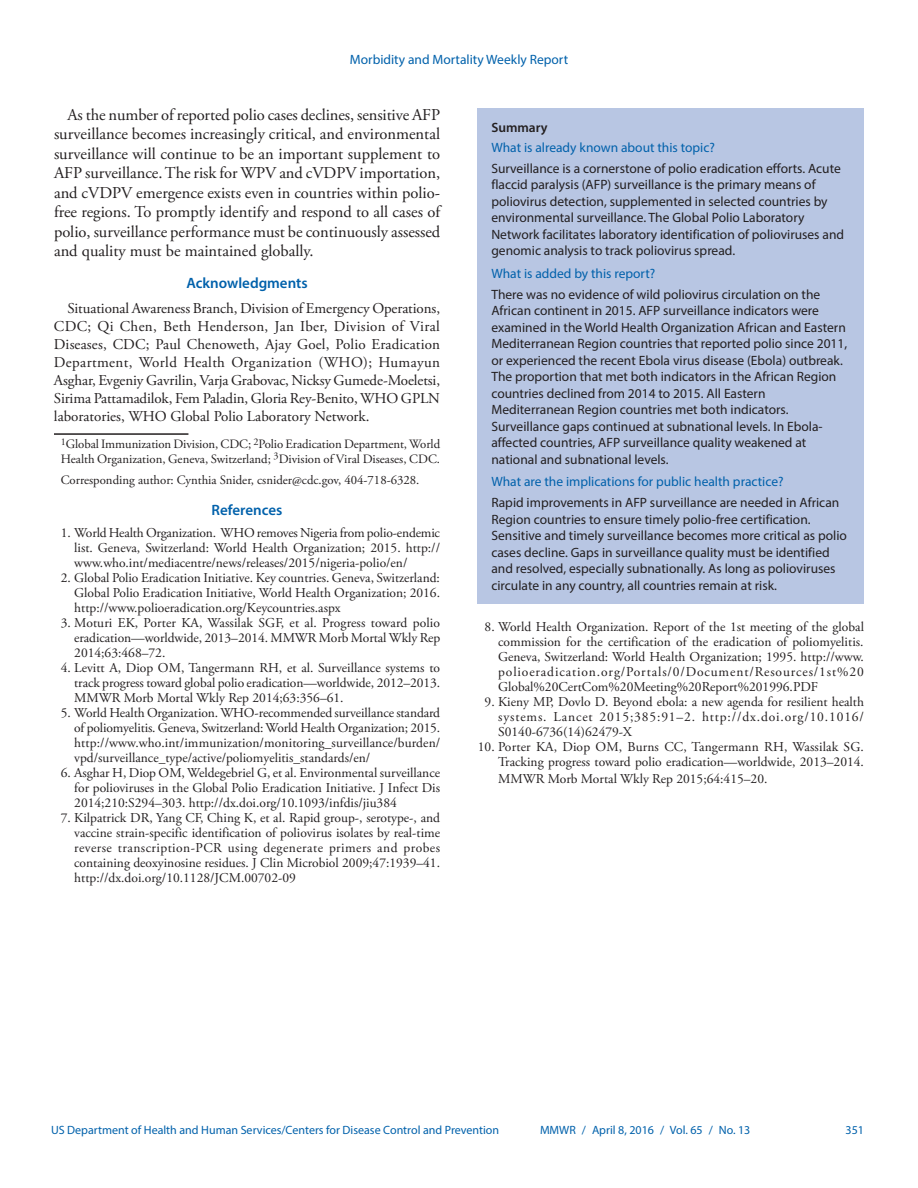
<style>
.page{position:relative;width:918px;height:1188px;background:#fff}
.page>*{position:absolute;margin:0;border:0;box-sizing:border-box;transform-origin:0 0}
.Paragraph{font:16.5px/19.5px "Adobe Garamond Pro";color:#231f20;text-align:justify}
.Acknowledgment{font:15px/18px "Adobe Garamond Pro";color:#231f20;text-align:justify}
.Acknowledgment_Head{font:600 15px "Myriad Pro";color:#0161ab}
.Ref_Title{font:600 15px "Myriad Pro";color:#0161ab}
.Reference_10{font:13.5px/15px "Adobe Garamond Pro";color:#231f20;text-align:justify}
.Summary_Box_Text{font:13.5px/16.5px "Myriad Pro";color:#231f20}
.Summary_Box_Heading{font:13.5px "Myriad Pro";color:#0161ab}
.Figure_Title{font:600 13.5px "Myriad Pro";color:#231f20}
.Author_Affiliations{font:12.75px/14.2px "Adobe Garamond Pro";letter-spacing:-.005em;color:#231f20}
.Corresponding_Author{font:12.75px "Adobe Garamond Pro";color:#231f20}
.t1{font:12px "Myriad Pro";color:#0161ab}
</style>
<div class="page">
<hr style="left:54px;top:433px;width:134px;height:2px;background:#231f20">
<div style="left:478px;top:108px;width:386px;height:495px;background:#b8c6e3"></div>
<p class="Summary_Box_Heading" style="left:350px;top:51px;width:220px">Morbidity and Mortality Weekly Report</p>
<p class="Paragraph" style="left:54px;top:106px;width:388px;text-indent:13px">As the number of reported polio cases declines, sensitive AFP surveillance becomes increasingly critical, and environmental surveillance will continue to be an important supplement to AFP surveillance. The risk for WPV and cVDPV importation, and cVDPV emergence exists even in countries within polio&shy;free regions. To promptly identify and respond to all cases of polio, surveillance performance must be continuously assessed and quality must be maintained globally.</p>
<h1 class="Acknowledgment_Head" style="left:186px;top:273px;width:123px">Acknowledgments</h1>
<p class="Acknowledgment" style="left:54px;top:299px;width:388px;text-indent:13px">Situational Awareness Branch, Division of Emergency Operations, CDC; Qi Chen, Beth Henderson, Jan Iber, Division of Viral Diseases, CDC; Paul Chenoweth, Ajay Goel, Polio Eradication Department, World Health Organization (WHO); Humayun Asghar, Evgeniy Gavrilin, Varja Grabovac, Nicksy Gumede-Moeletsi, Sirima Pattamadilok, Fem Paladin, Gloria Rey-Benito, WHO GPLN laboratories, WHO Global Polio Laboratory Network.</p>
<p class="Author_Affiliations" style="left:61px;top:438px;width:381px"><sup>1</sup>Global Immunization Division, CDC; <sup>2</sup>Polio Eradication Department, World<br>Health Organization, Geneva, Switzerland; <sup>3</sup>Division of Viral Diseases, CDC.</p>
<p class="Corresponding_Author" style="left:61px;top:472px;width:360px">Corresponding author: Cynthia Snider, csnider@cdc.gov, 404-718-6328.</p>
<h1 class="Ref_Title" style="left:212px;top:501px;width:72px">References</h1>
<p class="Reference_10" style="left:74px;top:526px;width:367px;text-indent:-14px">1. World Health Organization. WHO removes Nigeria from polio-endemic list. Geneva, Switzerland: World Health Organization; 2015. http:// www.who.int/mediacentre/news/releases/2015/nigeria-polio/en/</p>
<p class="Reference_10" style="left:74px;top:571px;width:367px;text-indent:-14px">2. Global Polio Eradication Initiative. Key countries. Geneva, Switzerland:<br>Global Polio Eradication Initiative, World Health Organization; 2016. http://www.polioeradication.org/Keycountries.aspx</p>
<p class="Reference_10" style="left:74px;top:616px;width:368px;text-indent:-14px">3. Moturi EK, Porter KA, Wassilak SGF, et al. Progress toward polio eradication—worldwide, 2013–2014. MMWR Morb Mortal Wkly Rep 2014;63:468–72.</p>
<p class="Reference_10" style="left:74px;top:661px;width:367px;text-indent:-14px">4. Levitt A, Diop OM, Tangermann RH, et al. Surveillance systems to track progress toward global polio eradication—worldwide, 2012–2013.<br>MMWR Morb Mortal Wkly Rep 2014;63:356–61.</p>
<p class="Reference_10" style="left:74px;top:706px;width:368px;text-indent:-14px">5. World Health Organization. WHO-recommended surveillance standard of poliomyelitis. Geneva, Switzerland: World Health Organization; 2015. http://www.who.int/immunization/monitoring_surveillance/burden/ vpd/surveillance_type/active/poliomyelitis_standards/en/</p>
<p class="Reference_10" style="left:74px;top:766px;width:367px;text-indent:-14px">6. Asghar H, Diop OM, Weldegebriel G, et al. Environmental surveillance for polioviruses in the Global Polio Eradication Initiative. J Infect Dis 2014;210:S294–303. http://dx.doi.org/10.1093/infdis/jiu384</p>
<p class="Reference_10" style="left:74px;top:811px;width:367px;text-indent:-14px">7. Kilpatrick DR, Yang CF, Ching K, et al. Rapid group-, serotype-, and vaccine strain-specific identification of poliovirus isolates by real-time reverse transcription-PCR using degenerate primers and probes containing deoxyinosine residues. J Clin Microbiol 2009;47:1939–41. http://dx.doi.org/10.1128/JCM.00702-09</p>
<p class="Figure_Title" style="left:491px;top:119px;width:58px">Summary</p>
<h1 class="Summary_Box_Heading" style="left:491px;top:139px;width:225px">What is already known about this topic?</h1>
<p class="Summary_Box_Text" style="left:491px;top:160px;width:354px">Surveillance is a cornerstone of polio eradication efforts. Acute flaccid paralysis (AFP) surveillance is the primary means of poliovirus detection, supplemented in selected countries by environmental surveillance. The Global Polio Laboratory Network facilitates laboratory identification of polioviruses and genomic analysis to track poliovirus spread.</p>
<h1 class="Summary_Box_Heading" style="left:491px;top:265px;width:165px">What is added by this report?</h1>
<p class="Summary_Box_Text" style="left:491px;top:286px;width:357px">There was no evidence of wild poliovirus circulation on the African continent in 2015. AFP surveillance indicators were examined in the World Health Organization African and Eastern Mediterranean Region countries that reported polio since 2011, or experienced the recent Ebola virus disease (Ebola) outbreak.<br>The proportion that met both indicators in the African Region countries declined from 2014 to 2015. All Eastern Mediterranean Region countries met both indicators.<br>Surveillance gaps continued at subnational levels. In Ebola&shy;affected countries, AFP surveillance quality weakened at national and subnational levels.</p>
<h1 class="Summary_Box_Heading" style="left:491px;top:473px;width:294px">What are the implications for public health practice?</h1>
<p class="Summary_Box_Text" style="left:491px;top:494px;width:357px">Rapid improvements in AFP surveillance are needed in African Region countries to ensure timely polio-free certification.<br>Sensitive and timely surveillance becomes more critical as polio cases decline. Gaps in surveillance quality must be identified and resolved, especially subnationally. As long as polioviruses circulate in any country, all countries remain at risk.</p>
<p class="Reference_10" style="left:498px;top:620px;width:367px;text-indent:-14px">8. World Health Organization. Report of the 1st meeting of the global commission for the certification of the eradication of poliomyelitis.<br>Geneva, Switzerland: World Health Organization; 1995. http://www. polioeradication.org/Portals/0/Document/Resources/1st%20<br>Global%20CertCom%20Meeting%20Report%201996.PDF</p>
<p class="Reference_10" style="left:498px;top:695px;width:367px;text-indent:-14px">9. Kieny MP, Dovlo D. Beyond ebola: a new agenda for resilient health systems. Lancet 2015;385:91–2. http://dx.doi.org/10.1016/ S0140-6736(14)62479-X</p>
<p class="Reference_10" style="left:478px;top:740px;width:388px;text-align:right">10. Porter KA, Diop OM, Burns CC, Tangermann RH, Wassilak SG.<br>Tracking progress toward polio eradication—worldwide, 2013–2014.</p>
<p class="Reference_10" style="left:498px;top:771px;width:271px">MMWR Morb Mortal Wkly Rep 2015;64:415–20.</p>
<p class="t1" style="left:51px;top:1123px;width:450px">US Department of Health and Human Services/Centers for Disease Control and Prevention</p>
<p class="t1" style="left:540px;top:1123px;width:212px">MMWR / April 8, 2016 / Vol. 65 / No. 13</p>
<p class="t1" style="left:846px;top:1123px;width:20px">351</p>
</div>
